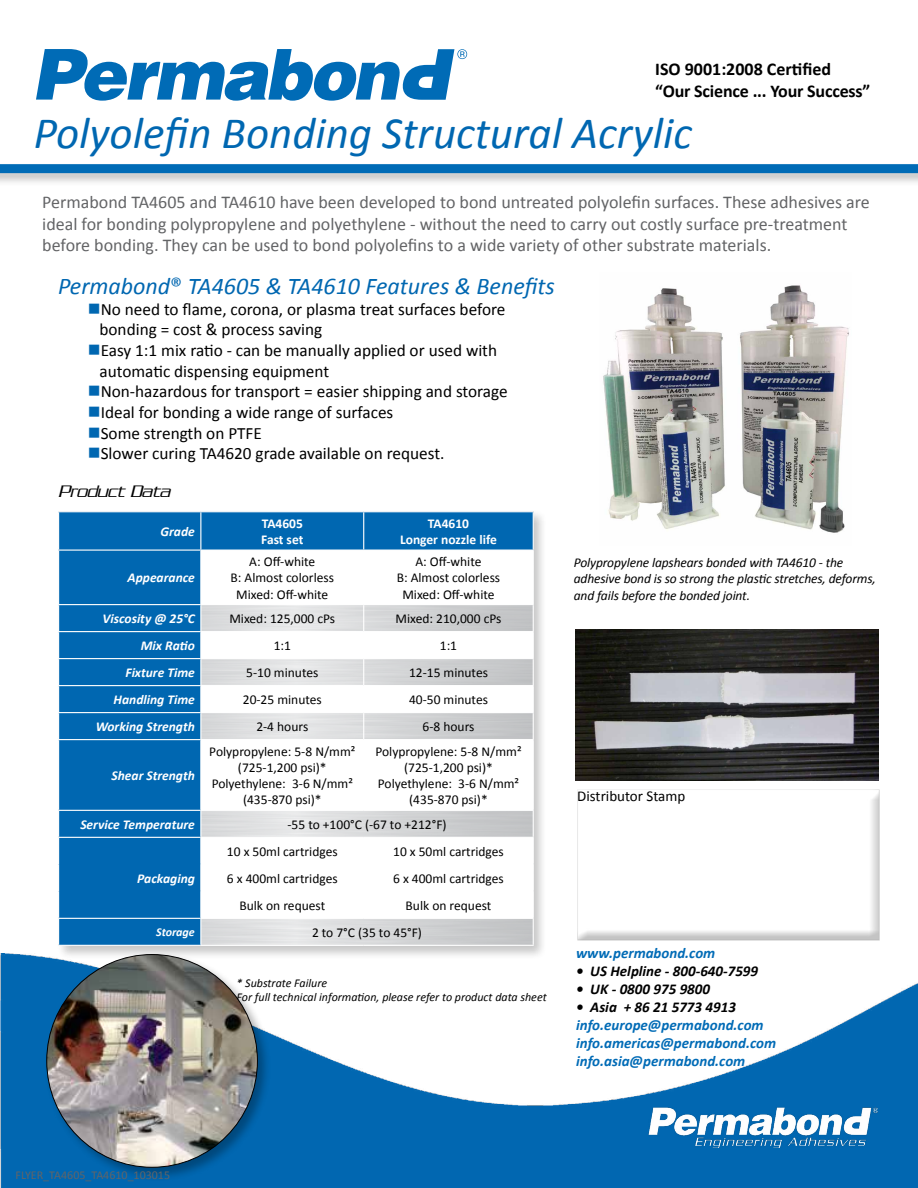
<style>
.page{position:relative;width:918px;height:1188px;background:#fff}
.page>*{position:absolute;margin:0;border:0;box-sizing:border-box;transform-origin:0 0}
.t1{font:italic 45px "Calibri";color:#0067b1}
.t2{font:italic 24px "Calibri";color:#0067b1}
.t3{font:18px/21.6px "Calibri";color:#636466}
.t4{font:700 18px/21.6px "Calibri";letter-spacing:-.01em;color:#000}
.t5{font:italic 18px "Serpentine ICG Light";letter-spacing:-.02em;color:#000}
.t6{font:17.25px/20.7px "Calibri";color:#000}
.t7{font:italic 700 15px/18px "Calibri";color:#006bb6}
.t8{font:italic 700 15px "Calibri";color:#000}
.t9{font:15px "Calibri";color:#000}
.t10{font:13.5px/16.2px "Calibri";color:#000;text-align:center}
.t11{font:italic 13.5px/16.2px "Calibri";letter-spacing:-.01em;color:#000}
.t12{font:italic 700 13.5px "Calibri";color:#fff}
.t13{font:700 13.5px/16.2px "Calibri";color:#fff}
.t14{font:italic 12px/14.4px "Calibri";color:#000}
.t15{font:12px "Calibri";color:#636466}
.t16{font:italic 700 12px "Calibri";color:#fff}
.s1{font-style:normal}
.s2{color:#0067b1}
</style>
<div class="page">
<div style="left:56px;top:509px;width:492px;height:451px;background:#000;opacity:.3"></div>
<img style="left:0;top:953px;width:918px;height:235px">
<div style="left:0;top:162px;width:918px;height:26px;background:#000;opacity:.25"></div>
<div style="left:0;top:164px;width:918px;height:9px;background:#006bb6"></div>
<svg style="left:36px;top:49px;width:431px;height:52px"></svg>
<div style="left:44px;top:952px;width:228px;height:229px;background:#000;opacity:.3"></div>
<img style="left:47px;top:955px;width:210px;height:212px">
<div style="left:566px;top:778px;width:323px;height:163px;background:#fff;opacity:.75"></div>
<div style="left:571px;top:782px;width:320px;height:159px;background:#000;opacity:.75"></div>
<img style="left:576px;top:629px;width:302px;height:151px">
<img style="left:603px;top:285px;width:246px;height:248px">
<img style="left:648px;top:1089px;width:230px;height:58px">
<div style="left:59px;top:512px;width:141px;height:433px;background:#0067b1"></div>
<div style="left:201px;top:512px;width:332px;height:38px;background:#0067b1"></div>
<svg style="left:201px;top:551px;width:332px;height:259px"></svg>
<hr style="left:58px;top:511px;width:143px;height:1px;background:#fff">
<hr style="left:58px;top:512px;width:1px;height:38px;background:#fff">
<hr style="left:58px;top:550px;width:143px;height:1px;background:#fff">
<hr style="left:58px;top:551px;width:1px;height:53px;background:#fff">
<hr style="left:58px;top:604px;width:143px;height:1px;background:#fff">
<hr style="left:58px;top:631px;width:143px;height:1px;background:#fff">
<hr style="left:58px;top:658px;width:143px;height:1px;background:#fff">
<hr style="left:58px;top:685px;width:143px;height:1px;background:#fff">
<hr style="left:58px;top:712px;width:143px;height:1px;background:#fff">
<svg style="left:58px;top:605px;width:1px;height:134px"></svg>
<hr style="left:58px;top:739px;width:143px;height:1px;background:#fff">
<hr style="left:58px;top:740px;width:1px;height:70px;background:#fff">
<hr style="left:58px;top:810px;width:143px;height:1px;background:#fff">
<hr style="left:58px;top:837px;width:143px;height:1px;background:#fff">
<hr style="left:58px;top:918px;width:143px;height:1px;background:#fff">
<svg style="left:58px;top:811px;width:1px;height:134px"></svg>
<hr style="left:58px;top:945px;width:143px;height:1px;background:#fff">
<hr style="left:201px;top:511px;width:163px;height:1px;background:#fff">
<hr style="left:200px;top:512px;width:1px;height:38px;background:#fff">
<hr style="left:364px;top:511px;width:170px;height:1px;background:#fff">
<hr style="left:363px;top:512px;width:1px;height:38px;background:#fff">
<hr style="left:533px;top:512px;width:1px;height:38px;background:#fff">
<hr style="left:201px;top:550px;width:163px;height:1px;background:#fff">
<hr style="left:200px;top:551px;width:1px;height:53px;background:#fff">
<hr style="left:364px;top:550px;width:170px;height:1px;background:#fff">
<hr style="left:363px;top:551px;width:1px;height:53px;background:#fff">
<hr style="left:533px;top:551px;width:1px;height:53px;background:#fff">
<hr style="left:201px;top:604px;width:163px;height:1px;background:#fff">
<hr style="left:364px;top:604px;width:170px;height:1px;background:#fff">
<hr style="left:201px;top:631px;width:163px;height:1px;background:#fff">
<hr style="left:364px;top:631px;width:170px;height:1px;background:#fff">
<hr style="left:201px;top:658px;width:163px;height:1px;background:#fff">
<hr style="left:364px;top:658px;width:170px;height:1px;background:#fff">
<hr style="left:201px;top:685px;width:163px;height:1px;background:#fff">
<hr style="left:364px;top:685px;width:170px;height:1px;background:#fff">
<hr style="left:201px;top:712px;width:163px;height:1px;background:#fff">
<svg style="left:200px;top:605px;width:1px;height:134px"></svg>
<hr style="left:364px;top:712px;width:170px;height:1px;background:#fff">
<svg style="left:363px;top:605px;width:1px;height:134px"></svg>
<svg style="left:533px;top:605px;width:1px;height:134px"></svg>
<hr style="left:201px;top:739px;width:163px;height:1px;background:#fff">
<hr style="left:200px;top:740px;width:1px;height:70px;background:#fff">
<hr style="left:364px;top:739px;width:170px;height:1px;background:#fff">
<hr style="left:363px;top:740px;width:1px;height:70px;background:#fff">
<hr style="left:533px;top:740px;width:1px;height:70px;background:#fff">
<hr style="left:201px;top:810px;width:163px;height:1px;background:#fff">
<hr style="left:364px;top:810px;width:170px;height:1px;background:#fff">
<svg style="left:200px;top:811px;width:334px;height:134px"></svg>
<hr style="left:201px;top:945px;width:163px;height:1px;background:#fff">
<hr style="left:364px;top:945px;width:170px;height:1px;background:#fff">
<h3 class="t4" style="left:655px;top:59px;width:217px">ISO 9001:2008 Certified “Our Science ... Your Success”</h3>
<h1 class="t1" style="left:34px;top:103px;width:660px">Polyolefin Bonding Structural Acrylic</h1>
<p class="t3" style="left:42px;top:191px;width:829px">Permabond TA4605 and TA4610 have been developed to bond untreated polyolefin surfaces. These adhesives are ideal for bonding polypropylene and polyethylene - without the need to carry out costly surface pre-treatment before bonding. They can be used to bond polyolefins to a wide variety of other substrate materials.</p>
<h2 class="t2" style="left:58px;top:269px;width:498px">Permabond<span class="s1">®</span> TA4605 &amp; TA4610 Features &amp; Benefits</h2>
<p class="t6" style="left:99px;top:298px;width:408px;text-indent:-12px"><span class="s2">■</span>No need to flame, corona, or plasma treat surfaces before bonding = cost &amp; process saving</p>
<p class="t6" style="left:99px;top:340px;width:399px;text-indent:-12px"><span class="s2">■</span>Easy 1:1 mix ratio - can be manually applied or used with automatic dispensing equipment</p>
<p class="t6" style="left:88px;top:381px;width:422px"><span class="s2">■</span>Non-hazardous for transport = easier shipping and storage</p>
<p class="t6" style="left:88px;top:402px;width:307px"><span class="s2">■</span>Ideal for bonding a wide range of surfaces</p>
<p class="t6" style="left:88px;top:423px;width:176px"><span class="s2">■</span>Some strength on PTFE</p>
<p class="t6" style="left:88px;top:443px;width:358px"><span class="s2">■</span>Slower curing TA4620 grade available on request.</p>
<h3 class="t5" style="left:58px;top:481px;width:114px">Product Data</h3>
<p class="t12" style="left:161px;top:523px;width:36px">Grade</p>
<p class="t13" style="left:261px;top:515px;width:44px">TA4605<br>Fast set</p>
<p class="t13" style="left:400px;top:515px;width:98px;text-align:center">TA4610<br>Longer nozzle life</p>
<p class="t12" style="left:128px;top:569px;width:69px">Appearance</p>
<p class="t10" style="left:231px;top:554px;width:105px">A: Off-white<br>B: Almost colorless<br>Mixed: Off-white</p>
<p class="t10" style="left:397px;top:554px;width:105px">A: Off-white<br>B: Almost colorless<br>Mixed: Off-white</p>
<p class="t12" style="left:103px;top:610px;width:94px">Viscosity @ 25°C</p>
<p class="t10" style="left:229px;top:611px;width:107px">Mixed: 125,000 cPs</p>
<p class="t10" style="left:396px;top:611px;width:107px">Mixed: 210,000 cPs</p>
<p class="t12" style="left:141px;top:637px;width:56px">Mix Ratio</p>
<p class="t10" style="left:274px;top:638px;width:19px">1:1</p>
<p class="t10" style="left:440px;top:638px;width:19px">1:1</p>
<p class="t12" style="left:125px;top:664px;width:71px">Fixture Time</p>
<p class="t10" style="left:246px;top:665px;width:74px">5-10 minutes</p>
<p class="t10" style="left:409px;top:665px;width:81px">12-15 minutes</p>
<p class="t12" style="left:114px;top:691px;width:83px">Handling Time</p>
<p class="t10" style="left:243px;top:692px;width:81px">20-25 minutes</p>
<p class="t10" style="left:409px;top:692px;width:81px">40-50 minutes</p>
<p class="t12" style="left:96px;top:718px;width:101px">Working Strength</p>
<p class="t10" style="left:256px;top:719px;width:53px">2-4 hours</p>
<p class="t10" style="left:423px;top:719px;width:53px">6-8 hours</p>
<p class="t12" style="left:112px;top:767px;width:85px">Shear Strength</p>
<p class="t10" style="left:209px;top:743px;width:148px">Polypropylene: 5-8 N/mm² (725-1,200 psi)*<br>Polyethylene: 3-6 N/mm² (435-870 psi)*</p>
<p class="t10" style="left:375px;top:743px;width:148px">Polypropylene: 5-8 N/mm² (725-1,200 psi)*<br>Polyethylene: 3-6 N/mm² (435-870 psi)*</p>
<p class="t12" style="left:80px;top:816px;width:116px">Service Temperature</p>
<p class="t10" style="left:288px;top:816px;width:161px">-55 to +100°C (-67 to +212°F)</p>
<p class="t12" style="left:137px;top:870px;width:59px">Packaging</p>
<p class="t10" style="left:227px;top:843px;width:112px">10 x 50ml cartridges</p>
<p class="t10" style="left:393px;top:843px;width:112px">10 x 50ml cartridges</p>
<p class="t10" style="left:227px;top:870px;width:112px">6 x 400ml cartridges</p>
<p class="t10" style="left:393px;top:870px;width:112px">6 x 400ml cartridges</p>
<p class="t10" style="left:239px;top:897px;width:87px">Bulk on request</p>
<p class="t10" style="left:406px;top:897px;width:87px">Bulk on request</p>
<p class="t16" style="left:156px;top:925px;width:40px">Storage</p>
<p class="t10" style="left:312px;top:924px;width:112px">2 to 7°C (35 to 45°F)</p>
<p class="t14" style="left:237px;top:975px;width:312px">* Substrate Failure<br>For full technical information, please refer to product data sheet</p>
<p class="t11" style="left:574px;top:554px;width:304px">Polypropylene lapshears bonded with TA4610 - the adhesive bond is so strong the plastic stretches, deforms, and fails before the bonded joint.</p>
<p class="t9" style="left:577px;top:786px;width:110px">Distributor Stamp</p>
<p class="t7" style="left:576px;top:944px;width:141px">www.permabond.com</p>
<p class="t8" style="left:576px;top:962px;width:184px">• US Helpline - 800-640-7599</p>
<p class="t8" style="left:576px;top:980px;width:136px">• UK - 0800 975 9800</p>
<p class="t8" style="left:576px;top:998px;width:161px">• Asia + 86 21 5773 4913</p>
<p class="t7" style="left:576px;top:1016px;width:202px">info.europe@permabond.com info.americas@permabond.com info.asia@permabond.com</p>
<p class="t15" style="left:16px;top:1167px;width:156px">FLYER_TA4605_TA4610_103015</p>
</div>
